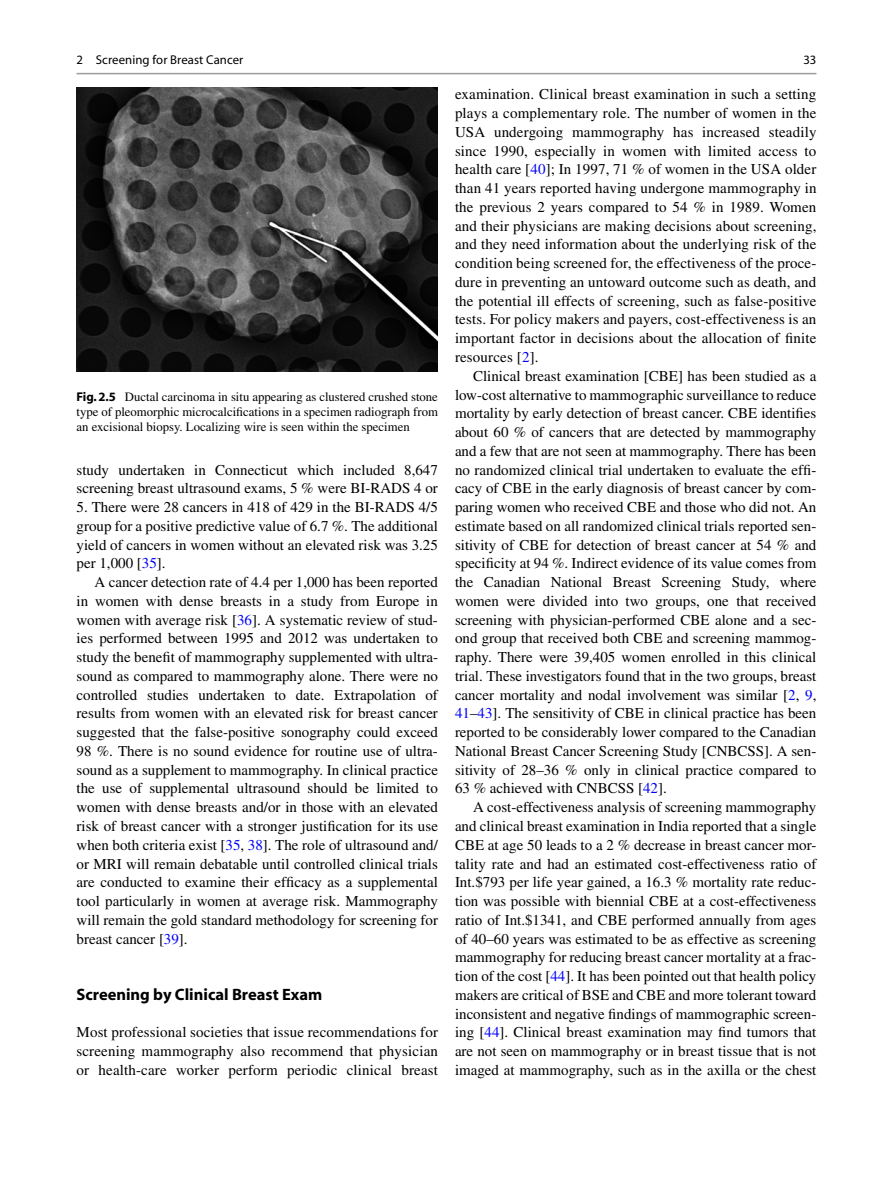
<style>
.page{position:relative;width:893px;height:1187px;background:#fff}
.page>*{position:absolute;margin:0;border:0;box-sizing:border-box;transform-origin:0 0}
.t1{font:700 16.5px "Myriad";color:#000}
.t2{font:15px/18.8px "Times";color:#000;text-align:justify}
.t3{font:12.75px/15px "Times";color:#000;text-align:justify}
.t4{font:12.75px "Myriad";letter-spacing:.005em;color:#000}
.s1{font-family:"Myriad";font-weight:700}
.s2{color:#0000fa}
</style>
<div class="page">
<img style="left:77px;top:88px;width:361px;height:284px">
<hr style="left:77px;top:73px;width:739px;height:1px;background:#9c9c9c">
<p class="t4" style="left:77px;top:55px;width:168px">2 Screening for Breast Cancer</p>
<p class="t3" style="left:77px;top:390px;width:363px"><span class="s1">Fig. 2.5</span> Ductal carcinoma in situ appearing as clustered crushed stone type of pleomorphic microcalcifications in a specimen radiograph from an excisional biopsy. Localizing wire is seen within the specimen</p>
<p class="t2" style="left:77px;top:461px;width:363px">study undertaken in Connecticut which included 8,647 screening breast ultrasound exams, 5 % were BI-RADS 4 or</p>
<p class="t2" style="left:77px;top:499px;width:363px">5. There were 28 cancers in 418 of 429 in the BI-RADS 4/5 group for a positive predictive value of 6.7 %. The additional yield of cancers in women without an elevated risk was 3.25 per 1,000 [ <span class="s2">35</span> ].</p>
<p class="t2" style="left:77px;top:574px;width:363px;text-indent:18px">A cancer detection rate of 4.4 per 1,000 has been reported in women with dense breasts in a study from Europe in women with average risk [ <span class="s2">36</span> ]. A systematic review of stud&shy;ies performed between 1995 and 2012 was undertaken to study the benefit of mammography supplemented with ultra&shy;sound as compared to mammography alone. There were no controlled studies undertaken to date. Extrapolation of results from women with an elevated risk for breast cancer suggested that the false-positive sonography could exceed 98 %. There is no sound evidence for routine use of ultra&shy;sound as a supplement to mammography. In clinical practice the use of supplemental ultrasound should be limited to women with dense breasts and/or in those with an elevated risk of breast cancer with a stronger justification for its use when both criteria exist [ <span class="s2">35</span> , <span class="s2">38</span> ]. The role of ultrasound and/ or MRI will remain debatable until controlled clinical trials are conducted to examine their efficacy as a supplemental tool particularly in women at average risk. Mammography will remain the gold standard methodology for screening for breast cancer [ <span class="s2">39</span> ].</p>
<p class="t1" style="left:77px;top:988px;width:247px">Screening by Clinical Breast Exam</p>
<p class="t2" style="left:77px;top:1024px;width:363px">Most professional societies that issue recommendations for screening mammography also recommend that physician or health-care worker perform periodic clinical breast</p>
<p class="t4" style="left:804px;top:55px;width:14px">33</p>
<p class="t2" style="left:455px;top:86px;width:363px">examination. Clinical breast examination in such a setting plays a complementary role. The number of women in the USA undergoing mammography has increased steadily since 1990, especially in women with limited access to health care [ <span class="s2">40</span> ]; In 1997, 71 % of women in the USA older than 41 years reported having undergone mammography in the previous 2 years compared to 54 % in 1989. Women and their physicians are making decisions about screening, and they need information about the underlying risk of the condition being screened for, the effectiveness of the proce&shy;dure in preventing an untoward outcome such as death, and the potential ill effects of screening, such as false-positive tests. For policy makers and payers, cost-effectiveness is an important factor in decisions about the allocation of finite resources [ <span class="s2">2</span> ].</p>
<p class="t2" style="left:455px;top:368px;width:363px;text-indent:18px">Clinical breast examination [CBE] has been studied as a low-cost alternative to mammographic surveillance to reduce mortality by early detection of breast cancer. CBE identifies about 60 % of cancers that are detected by mammography and a few that are not seen at mammography. There has been no randomized clinical trial undertaken to evaluate the effi&shy;cacy of CBE in the early diagnosis of breast cancer by com&shy;paring women who received CBE and those who did not. An estimate based on all randomized clinical trials reported sen&shy;sitivity of CBE for detection of breast cancer at 54 % and specificity at 94 %. Indirect evidence of its value comes from the Canadian National Breast Screening Study, where women were divided into two groups, one that received screening with physician-performed CBE alone and a sec&shy;ond group that received both CBE and screening mammog&shy;raphy. There were 39,405 women enrolled in this clinical trial. These investigators found that in the two groups, breast cancer mortality and nodal involvement was similar [ <span class="s2">2</span> , <span class="s2">9</span> , <span class="s2">41</span> – <span class="s2">43</span> ]. The sensitivity of CBE in clinical practice has been reported to be considerably lower compared to the Canadian National Breast Cancer Screening Study [CNBCSS]. A sen&shy;sitivity of 28–36 % only in clinical practice compared to 63 % achieved with CNBCSS [ <span class="s2">42</span> ].</p>
<p class="t2" style="left:455px;top:799px;width:363px;text-indent:18px">A cost-effectiveness analysis of screening mammography and clinical breast examination in India reported that a single CBE at age 50 leads to a 2 % decrease in breast cancer mor&shy;tality rate and had an estimated cost-effectiveness ratio of Int.$793 per life year gained, a 16.3 % mortality rate reduc&shy;tion was possible with biennial CBE at a cost-effectiveness ratio of Int.$1341, and CBE performed annually from ages of 40–60 years was estimated to be as effective as screening mammography for reducing breast cancer mortality at a frac&shy;tion of the cost [ <span class="s2">44</span> ]. It has been pointed out that health policy makers are critical of BSE and CBE and more tolerant toward inconsistent and negative findings of mammographic screen&shy;ing [ <span class="s2">44</span> ]. Clinical breast examination may find tumors that are not seen on mammography or in breast tissue that is not imaged at mammography, such as in the axilla or the chest</p>
</div>
